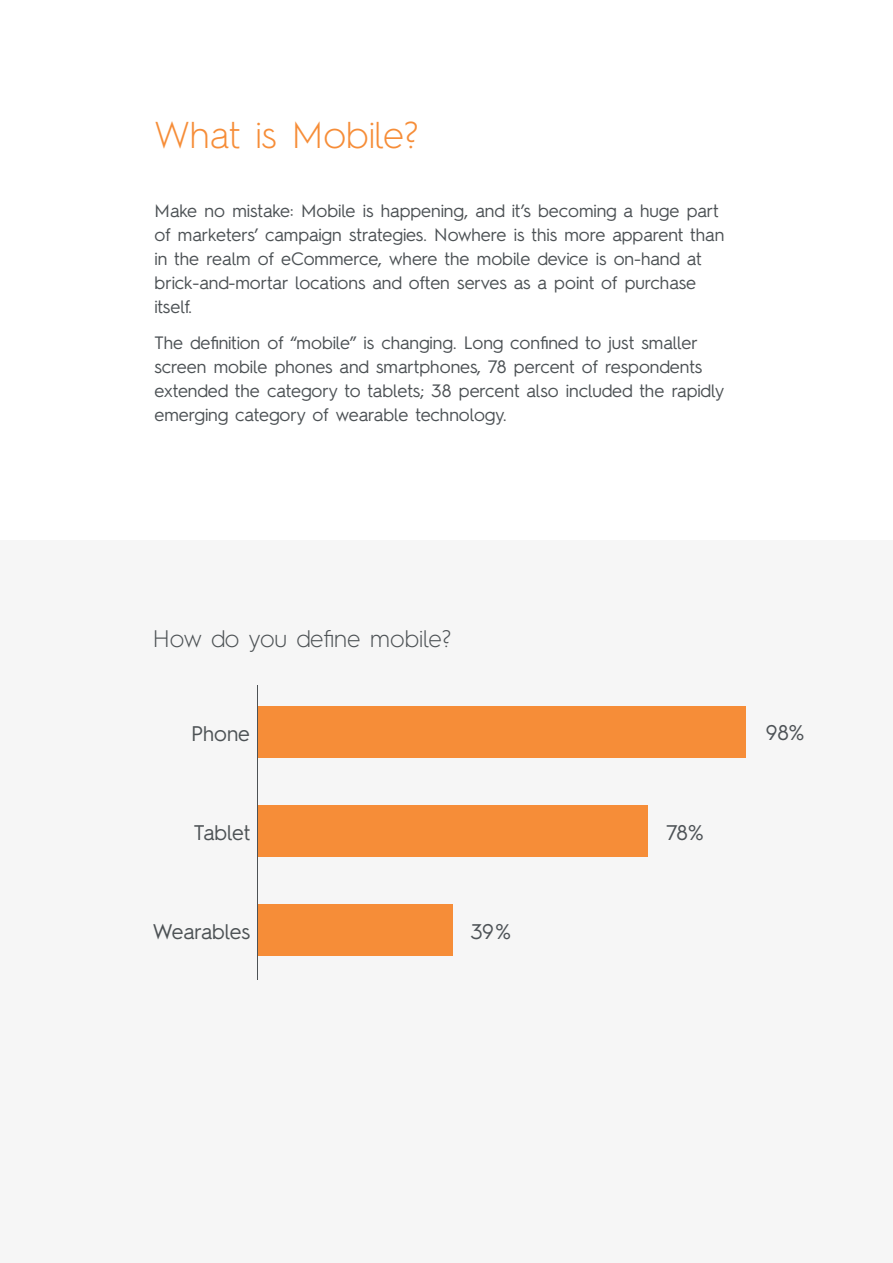
<style>
.page{position:relative;width:893px;height:1263px;background:#fff}
.page>*{position:absolute;margin:0;border:0;box-sizing:border-box;transform-origin:0 0}
.t1{font:300 37.5px "Hurme Geometric Sans 2";color:#f68d38}
.t2{font:300 24px "Hurme Geometric Sans 2";letter-spacing:-.005em;color:#4d5255}
.t3{font:21.3px "Hurme Geometric Sans 2";color:#4d5255}
.t4{font:21.3px "Hurme Geometric Sans 2";color:#4d5256}
.t5{font:18px/24px "Hurme Geometric Sans 2";color:#4d5255}
</style>
<div class="page">
<div style="left:0;top:540px;width:893px;height:723px;background:#f6f6f6"></div>
<div style="left:258px;top:904px;width:195px;height:52px;background:#f68d38"></div>
<div style="left:258px;top:805px;width:390px;height:52px;background:#f68d38"></div>
<div style="left:258px;top:706px;width:488px;height:52px;background:#f68d38"></div>
<hr style="left:257px;top:685px;width:1px;height:294px;background:#4d5255">
<p class="t1" style="left:155px;top:109px;width:266px">What is Mobile?</p>
<p class="t5" style="left:155px;top:197px;width:571px">Make no mistake: Mobile is happening, and it’s becoming a huge part of marketers’ campaign strategies. Nowhere is this more apparent than in the realm of eCommerce, where the mobile device is on-hand at brick-and-mortar locations and often serves as a point of purchase itself.</p>
<p class="t5" style="left:155px;top:330px;width:571px">The definition of “mobile” is changing. Long confined to just smaller screen mobile phones and smartphones, 78 percent of respondents extended the category to tablets; 38 percent also included the rapidly emerging category of wearable technology.</p>
<p class="t2" style="left:153px;top:622px;width:300px">How do you define mobile?</p>
<p class="t3" style="left:191px;top:719px;width:60px">Phone</p>
<p class="t4" style="left:766px;top:718px;width:40px">98%</p>
<p class="t3" style="left:194px;top:818px;width:58px">Tablet</p>
<p class="t4" style="left:666px;top:818px;width:39px">78%</p>
<p class="t3" style="left:153px;top:916px;width:99px">Wearables</p>
<p class="t4" style="left:471px;top:916px;width:42px">39%</p>
</div>
